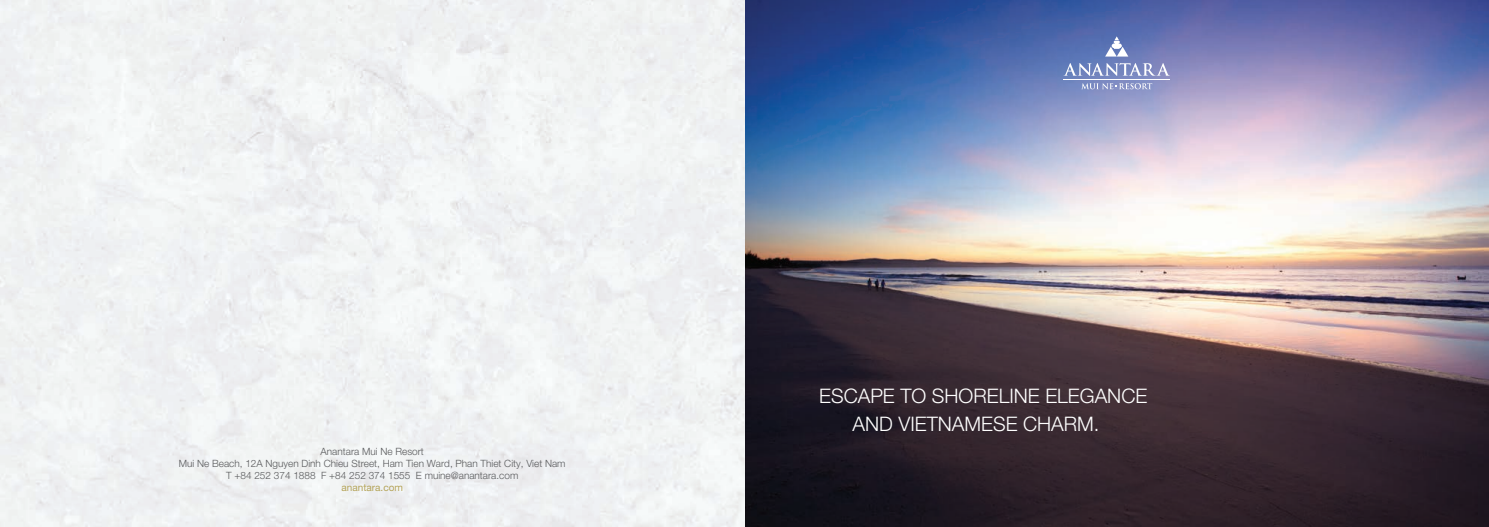
<style>
.page{position:relative;width:1489px;height:527px;background:#fff}
.page>*{position:absolute;margin:0;border:0;box-sizing:border-box;transform-origin:0 0}
.t1{font:300 20px/27.8px "Helvetica Neue";color:#fff}
.t2{font:300 10px/12px "Helvetica Neue";color:#58595b;text-align:center}
.t3{font:10px "Helvetica Neue";color:#b4a358}
</style>
<div class="page">
<img style="left:0;top:0;width:1488px;height:526px">
<svg style="left:1063px;top:63px;width:106px;height:13px"></svg>
<svg style="left:1105px;top:36px;width:23px;height:20px"></svg>
<hr style="left:1063px;top:79px;width:106px;height:1px;background:#fff">
<svg style="left:1081px;top:83px;width:71px;height:6px"></svg>
<p class="t2" style="left:179px;top:444px;width:388px">Anantara Mui Ne Resort<br>Mui Ne Beach, 12A Nguyen Dinh Chieu Street, Ham Tien Ward, Phan Thiet City, Viet Nam<br>T +84 252 374 1888 F +84 252 374 1555 E muine@anantara.com</p>
<p class="t3" style="left:341px;top:479px;width:63px">anantara.com</p>
<h1 class="t1" style="left:852px;top:380px;width:296px;text-indent:-33px">ESCAPE TO SHORELINE ELEGANCE<br>AND VIETNAMESE CHARM.</h1>
</div>
